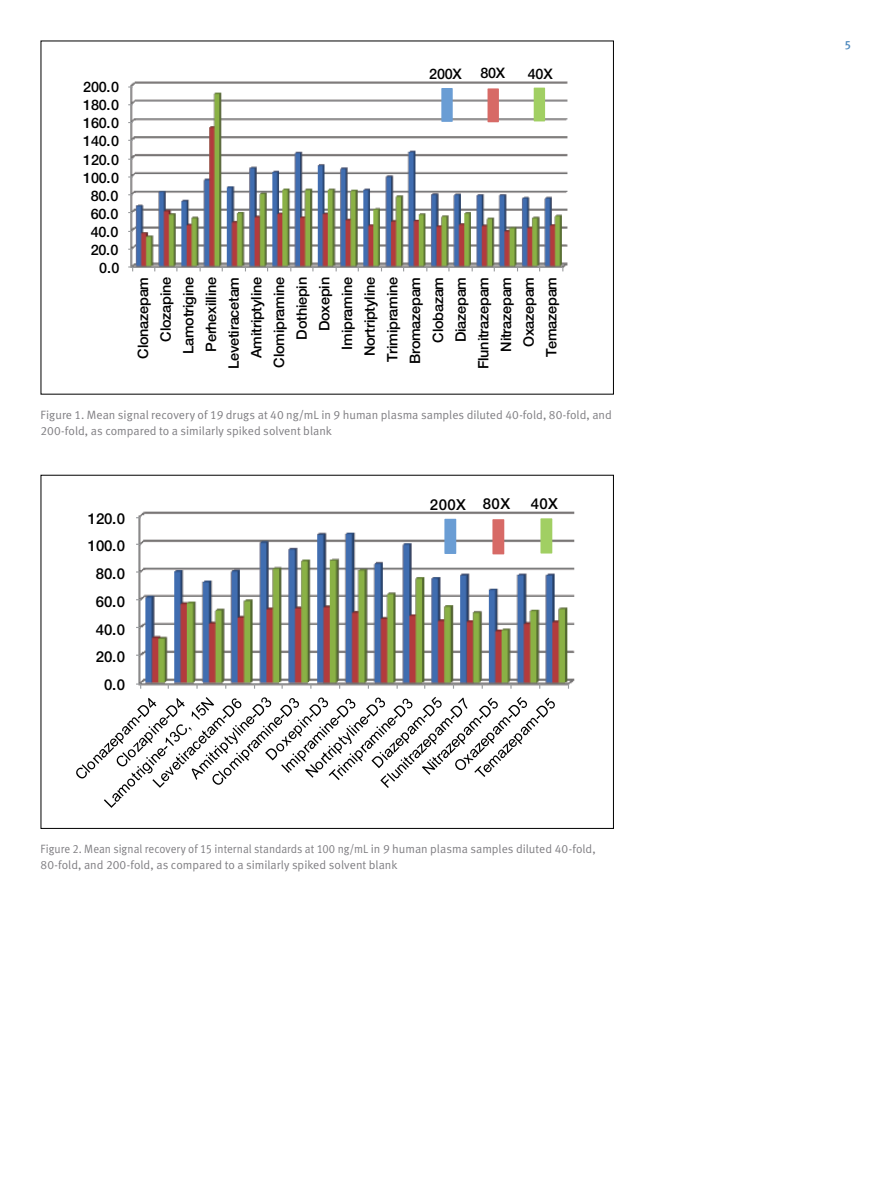
<style>
.page{position:relative;width:891px;height:1188px;background:#fff}
.page>*{position:absolute;margin:0;border:0;box-sizing:border-box;transform-origin:0 0}
.t1{font:500 15.15px "Helvetica Neue";letter-spacing:.025em;color:#000}
.t2{font:500 15px "Helvetica Neue";letter-spacing:-.015em;color:#000}
.t3{font:500 14.55px "Helvetica Neue";letter-spacing:-.015em;color:#000}
.t4{font:500 14.4px/22.6px "Helvetica Neue";letter-spacing:-.015em;color:#000;text-align:right}
.t5{font:12px/16.5px "Meta Normal LF";color:#807f83;scale:.94 1}
.t6{font:12px/16.5px "Meta Normal LF";color:#807f83}
.t7{font:12px "Meta Medium LF";color:#4f8abe}
</style>
<div class="page">
<img style="left:129px;top:81px;width:439px;height:188px">
<svg style="left:128px;top:266px;width:5px;height:5px"></svg>
<svg style="left:441px;top:88px;width:12px;height:34px"></svg>
<svg style="left:488px;top:88px;width:11px;height:34px"></svg>
<svg style="left:534px;top:88px;width:11px;height:33px"></svg>
<img style="left:137px;top:511px;width:438px;height:175px">
<svg style="left:136px;top:684px;width:5px;height:5px"></svg>
<svg style="left:76px;top:697px;width:479px;height:111px"></svg>
<svg style="left:444px;top:519px;width:12px;height:35px"></svg>
<svg style="left:492px;top:519px;width:12px;height:35px"></svg>
<svg style="left:540px;top:518px;width:12px;height:36px"></svg>
<p class="t3" style="left:83px;top:78px;width:37px">200.0</p>
<p class="t3" style="left:83px;top:96px;width:37px">180.0</p>
<p class="t3" style="left:83px;top:114px;width:37px">160.0</p>
<p class="t3" style="left:83px;top:133px;width:37px">140.0</p>
<p class="t3" style="left:83px;top:151px;width:37px">120.0</p>
<p class="t3" style="left:83px;top:169px;width:37px">100.0</p>
<p class="t3" style="left:91px;top:187px;width:29px">80.0</p>
<p class="t3" style="left:91px;top:205px;width:29px">60.0</p>
<p class="t3" style="left:91px;top:223px;width:29px">40.0</p>
<p class="t3" style="left:91px;top:241px;width:29px">20.0</p>
<p class="t3" style="left:99px;top:260px;width:22px">0.0</p>
<p class="t3" style="left:429px;top:65px;width:34px">200X</p>
<p class="t3" style="left:480px;top:64px;width:26px">80X</p>
<p class="t3" style="left:528px;top:65px;width:26px">40X</p>
<p class="t4" style="left:131px;top:369px;width:94px;rotate:-90deg">Clonazepam<br>Clozapine<br>Lamotrigine<br>Perhexilline<br>Levetiracetam<br>Amitriptyline<br>Clomipramine<br>Dothiepin<br>Doxepin<br>Imipramine<br>Nortriptyline<br>Trimipramine<br>Bromazepam<br>Clobazam<br>Diazepam<br>Flunitrazepam<br>Nitrazepam<br>Oxazepam<br>Temazepam</p>
<p class="t6" style="left:40px;top:406px;width:573px">Figure 1. Mean signal recovery of 19 drugs at 40 ng/mL in 9 human plasma samples diluted 40-fold, 80-fold, and<br>200-fold, as compared to a similarly spiked solvent blank</p>
<p class="t1" style="left:88px;top:509px;width:39px">120.0</p>
<p class="t2" style="left:88px;top:537px;width:39px">100.0</p>
<p class="t2" style="left:96px;top:565px;width:31px">80.0</p>
<p class="t2" style="left:96px;top:593px;width:31px">60.0</p>
<p class="t2" style="left:96px;top:620px;width:31px">40.0</p>
<p class="t1" style="left:96px;top:648px;width:31px">20.0</p>
<p class="t2" style="left:104px;top:676px;width:22px">0.0</p>
<p class="t1" style="left:430px;top:495px;width:82px">200X 80X</p>
<p class="t1" style="left:531px;top:495px;width:29px">40X</p>
<p class="t5" style="left:40px;top:840px;width:592px">Figure 2. Mean signal recovery of 15 internal standards at 100 ng/mL in 9 human plasma samples diluted 40-fold,<br>80-fold, and 200-fold, as compared to a similarly spiked solvent blank</p>
<p class="t7" style="left:845px;top:38px;width:8px">5</p>
</div>
